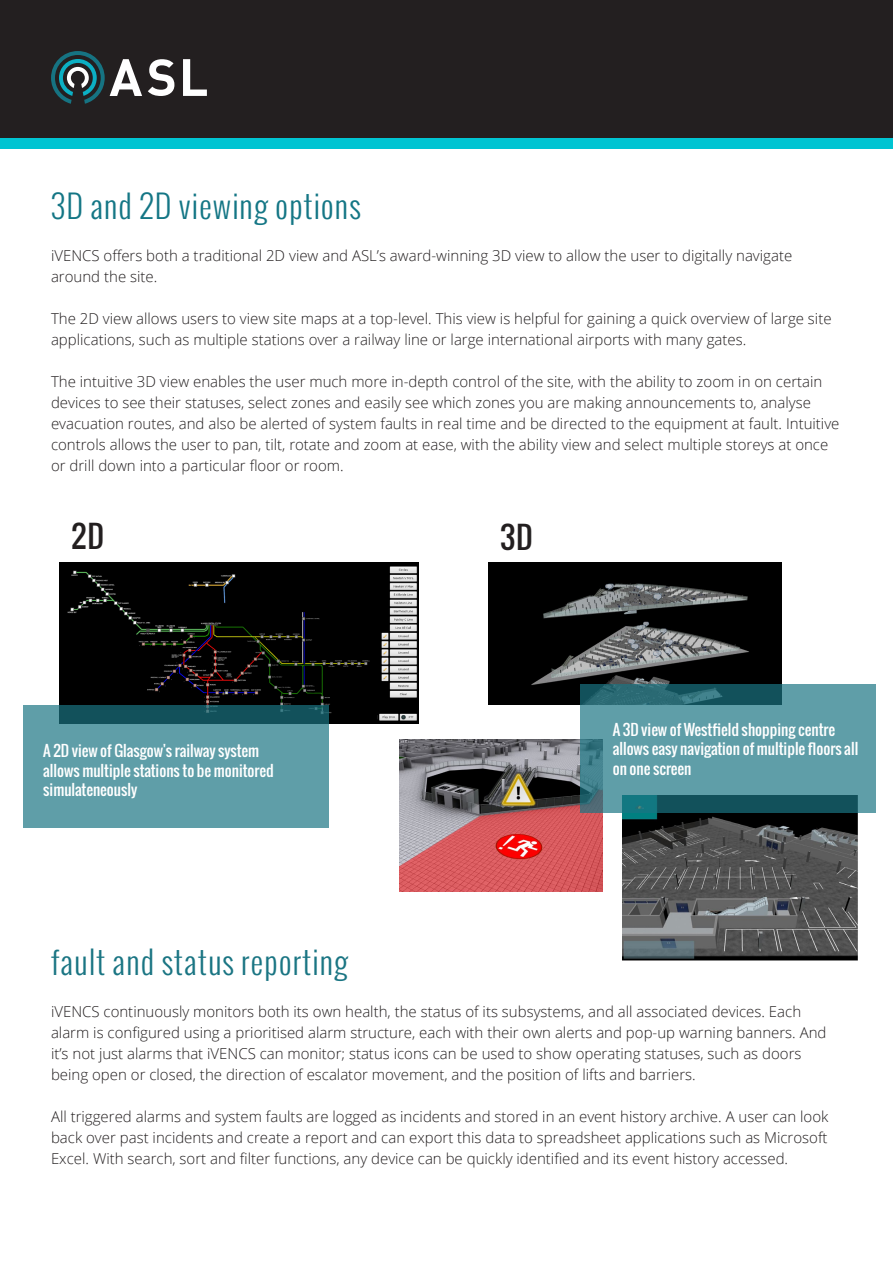
<style>
.page{position:relative;width:893px;height:1263px;background:#fff}
.page>*{position:absolute;margin:0;border:0;box-sizing:border-box;transform-origin:0 0}
.t1{font:300 31.5px "Oswald";letter-spacing:.03em;color:#1a7583}
.iVENCS_Handout_subhe{font:300 31.5px "Oswald";letter-spacing:.03em;color:#147685}
.t2{font:30px "Oswald";color:#231f20}
.t3{font:300 15px/21px "Open Sans";color:#231f20}
.t4{font:15px/19.5px "Oswald";color:#fff}
</style>
<div class="page">
<div style="left:0;top:0;width:880px;height:138px;background:#231f20"></div>
<div style="left:880px;top:0;width:13px;height:138px;background:#231f20"></div>
<div style="left:0;top:138px;width:893px;height:11px;background:#00c4d2"></div>
<img style="left:60px;top:562px;width:358px;height:162px">
<img style="left:400px;top:739px;width:203px;height:153px">
<img style="left:489px;top:562px;width:292px;height:142px">
<img style="left:622px;top:813px;width:235px;height:147px">
<svg style="left:23px;top:705px;width:306px;height:123px;background:#54939d"></svg>
<svg style="left:580px;top:684px;width:295px;height:129px;background:#4d8d97"></svg>
<svg style="left:148px;top:59px;width:26px;height:37px"></svg>
<svg style="left:183px;top:59px;width:24px;height:37px"></svg>
<svg style="left:51px;top:51px;width:91px;height:53px;background:#41565a"></svg>
<p class="iVENCS_Handout_subhe" style="left:51px;top:184px;width:312px">3D and 2D viewing options</p>
<p class="t3" style="left:51px;top:245px;width:743px">iVENCS offers both a traditional 2D view and ASL’s award-winning 3D view to allow the user to digitally navigate around the site.</p>
<p class="t3" style="left:51px;top:308px;width:782px">The 2D view allows users to view site maps at a top-level. This view is helpful for gaining a quick overview of large site applications, such as multiple stations over a railway line or large international airports with many gates.</p>
<p class="t3" style="left:51px;top:371px;width:790px">The intuitive 3D view enables the user much more in-depth control of the site, with the ability to zoom in on certain devices to see their statuses, select zones and easily see which zones you are making announcements to, analyse evacuation routes, and also be alerted of system faults in real time and be directed to the equipment at fault. Intuitive controls allows the user to pan, tilt, rotate and zoom at ease, with the ability view and select multiple storeys at once or drill down into a particular floor or room.</p>
<p class="t2" style="left:72px;top:513px;width:34px">2D</p>
<p class="t2" style="left:500px;top:515px;width:34px">3D</p>
<p class="t4" style="left:43px;top:741px;width:232px">A 2D view of Glasgow's railway system allows multiple stations to be monitored simulateneously</p>
<p class="t1" style="left:51px;top:940px;width:299px">fault and status reporting</p>
<p class="t4" style="left:613px;top:719px;width:247px">A 3D view of Westfield shopping centre allows easy navigation of multiple floors all on one screen</p>
<p class="t3" style="left:51px;top:1001px;width:777px">iVENCS continuously monitors both its own health, the status of its subsystems, and all associated devices. Each alarm is configured using a prioritised alarm structure, each with their own alerts and pop-up warning banners. And it’s not just alarms that iVENCS can monitor; status icons can be used to show operating statuses, such as doors being open or closed, the direction of escalator movement, and the position of lifts and barriers.</p>
<p class="t3" style="left:51px;top:1106px;width:779px;text-align:justify">All triggered alarms and system faults are logged as incidents and stored in an event history archive. A user can look back over past incidents and create a report and can export this data to spreadsheet applications such as Microsoft Excel. With search, sort and filter functions, any device can be quickly identified and its event history accessed.</p>
</div>
